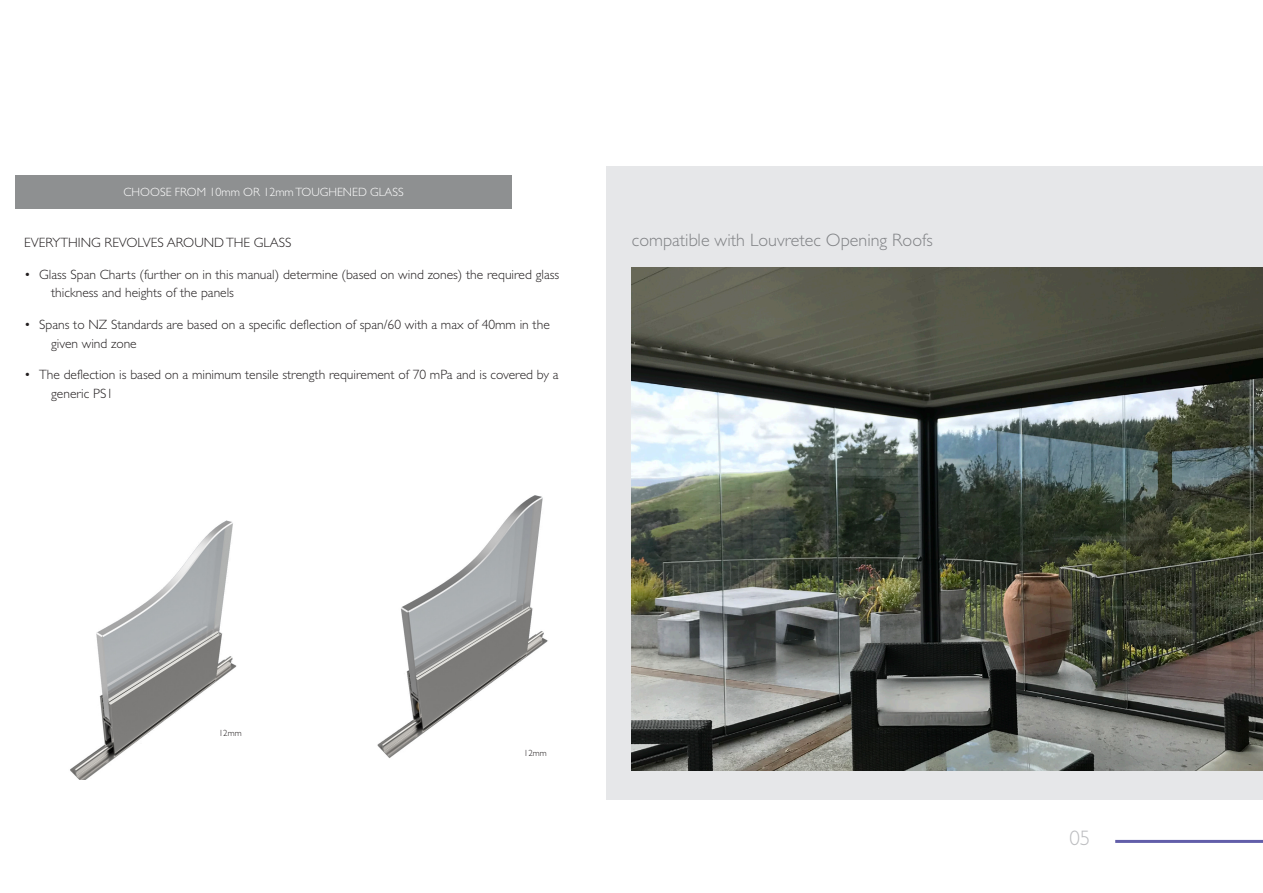
<style>
.page{position:relative;width:1263px;height:893px;background:#fff}
.page>*{position:absolute;margin:0;border:0;box-sizing:border-box;transform-origin:0 0}
.t1{font:300 21px "Gill Sans CE";color:#bcbdc0}
.t2{font:300 18px "Gill Sans CE";color:#808285}
.body_copy{font:300 13.5px/18.8px "Gill Sans CE";color:#231f20}
.t3{font:300 12px "Gill Sans CE";color:#fff}
.small_body_copy{font:300 9px "Gill Sans CE";color:#231f20}
</style>
<div class="page">
<div style="left:607px;top:167px;width:656px;height:633px;background:#e6e7e9"></div>
<hr style="left:1115px;top:840px;width:148px;height:3px;background:#625ea9">
<img style="left:70px;top:520px;width:167px;height:260px">
<img style="left:377px;top:495px;width:171px;height:263px">
<div style="left:15px;top:175px;width:497px;height:33px;background:#8e9091"></div>
<img style="left:632px;top:267px;width:631px;height:504px">
<p class="t3" style="left:124px;top:185px;width:282px">CHOOSE FROM 10mm OR 12mm TOUGHENED GLASS</p>
<p class="body_copy" style="left:24px;top:233px;width:269px">EVERYTHING REVOLVES AROUND THE GLASS</p>
<p class="body_copy" style="left:51px;top:265px;width:510px;text-indent:-27px">• Glass Span Charts (further on in this manual) determine (based on wind zones) the required glass thickness and heights of the panels</p>
<p class="body_copy" style="left:51px;top:315px;width:500px;text-indent:-27px">• Spans to NZ Standards are based on a specific deflection of span/60 with a max of 40mm in the given wind zone</p>
<p class="body_copy" style="left:51px;top:365px;width:509px;text-indent:-27px">• The deflection is based on a minimum tensile strength requirement of 70 mPa and is covered by a generic PS1</p>
<p class="t2" style="left:632px;top:230px;width:302px">compatible with Louvretec Opening Roofs</p>
<p class="small_body_copy" style="left:219px;top:728px;width:24px">12mm</p>
<p class="small_body_copy" style="left:524px;top:748px;width:24px">12mm</p>
<p class="t1" style="left:1069px;top:826px;width:22px">03</p>
<p class="t1" style="left:1080px;top:826px;width:12px">5</p>
</div>
